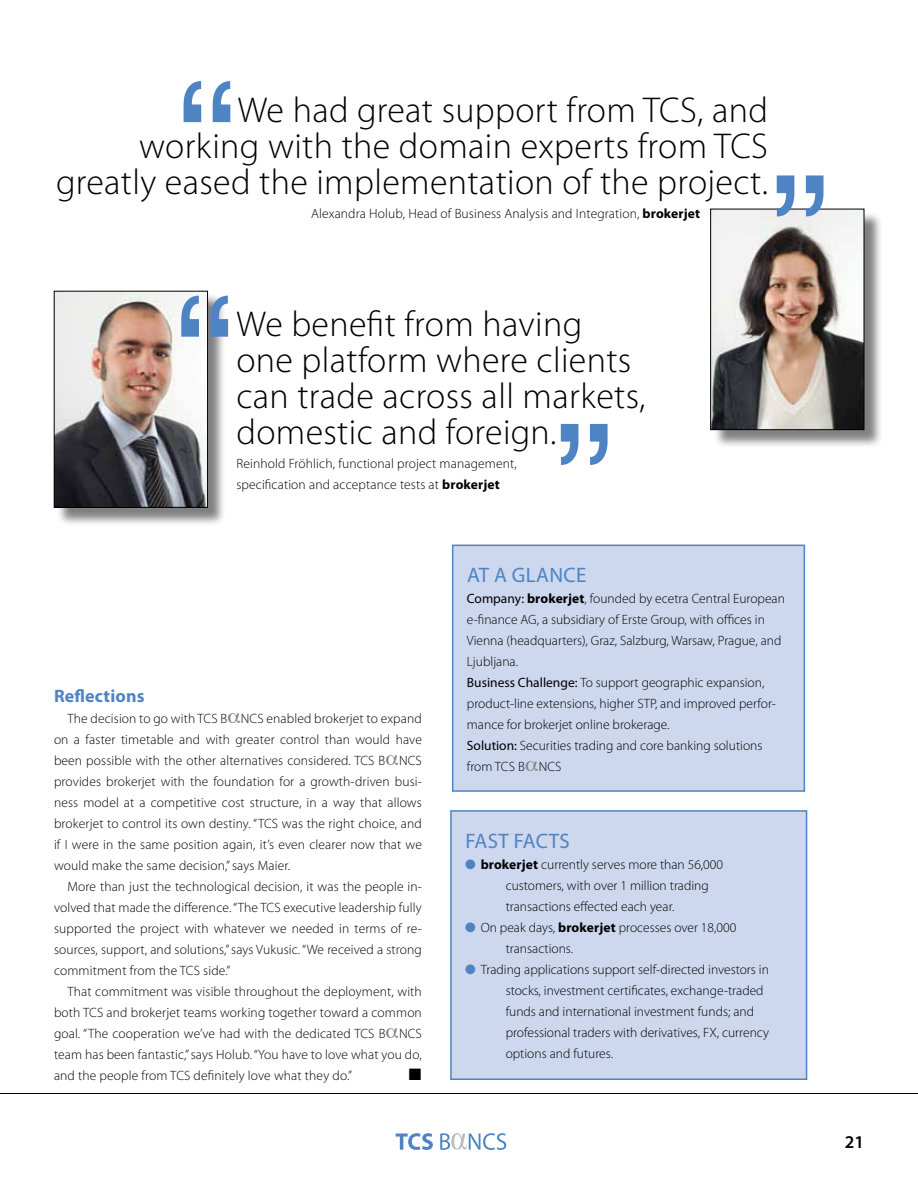
<style>
.page{position:relative;width:918px;height:1188px;background:#fff}
.page>*{position:absolute;margin:0;border:0;box-sizing:border-box;transform-origin:0 0}
.t1{font:159px "Helvetica Neue";color:#4f84c4}
.t2{font:300 36px/36px "Myriad Pro";letter-spacing:.01em;color:#000}
.t3{font:21px "Myriad Pro";letter-spacing:.02em;color:#4f84c4}
.t4{font:700 18px "Myriad Pro";letter-spacing:.01em;color:#4f84c4}
.t5{font:600 18px "Myriad Pro";color:#000}
.t6{font:16.5px "Zapf Dingbats ITC";color:#000}
.t7{font:300 13.5px/21px "Myriad Pro";color:#000}
.s1{font-weight:700}
.s2{font-weight:400}
.s3{color:#4f84c4}
</style>
<div class="page">
<svg style="left:396px;top:1133px;width:110px;height:17px"></svg>
<hr style="left:0;top:1093px;width:918px;height:1px;background:#000">
<div style="left:453px;top:545px;width:351px;height:246px;background:#cdd7ee"></div>
<div style="left:452px;top:545px;width:353px;height:247px;border:2px solid #4f84c4"></div>
<div style="left:451px;top:811px;width:356px;height:268px;background:#cdd7ee"></div>
<div style="left:450px;top:810px;width:357px;height:270px;border:2px solid #4f84c4"></div>
<div style="left:56px;top:293px;width:170px;height:234px;background:#000;opacity:.5"></div>
<img style="left:56px;top:293px;width:150px;height:213px">
<div style="left:54px;top:291px;width:154px;height:217px;border:1px solid #000"></div>
<div style="left:713px;top:211px;width:170px;height:238px;background:#000;opacity:.5"></div>
<img style="left:712px;top:211px;width:150px;height:217px">
<div style="left:710px;top:209px;width:154px;height:221px;border:1px solid #000"></div>
<h1 class="t1" style="left:173px;top:43px;width:69px">“</h1>
<h2 class="t2" style="left:56px;top:92px;width:713px;text-align:right">We had great support from TCS, and<br>working with the domain experts from TCS greatly eased the implementation of the project.</h2>
<p class="t7" style="left:311px;top:203px;width:390px">Alexandra Holub, Head of Business Analysis and Integration, <span class="s1">brokerjet</span></p>
<h1 class="t1" style="left:766px;top:138px;width:69px">”</h1>
<h1 class="t1" style="left:171px;top:258px;width:69px">“</h1>
<h2 class="t2" style="left:236px;top:306px;width:410px">We benefit from having one platform where clients can trade across all markets, domestic and foreign.</h2>
<p class="t7" style="left:236px;top:453px;width:282px">Reinhold Fröhlich, functional project management, specification and acceptance tests at <span class="s1">brokerjet</span></p>
<h1 class="t1" style="left:550px;top:386px;width:69px">”</h1>
<h3 class="t4" style="left:54px;top:684px;width:92px">Reflections</h3>
<p class="t7" style="left:54px;top:708px;width:369px;text-align:justify;text-indent:13px">The decision to go with TCS B NCS enabled brokerjet to expand on a faster timetable and with greater control than would have been possible with the other alternatives considered. TCS B NCS provides brokerjet with the foundation for a growth-driven busi&shy;ness model at a competitive cost structure, in a way that allows brokerjet to control its own destiny. “TCS was the right choice, and if I were in the same position again, it’s even clearer now that we would make the same decision,” says Maier.</p>
<p class="t7" style="left:54px;top:876px;width:369px;text-align:justify;text-indent:14px">More than just the technological decision, it was the people in&shy;volved that made the difference. “The TCS executive leadership fully supported the project with whatever we needed in terms of re&shy;sources, support, and solutions,” says Vukusic. “We received a strong commitment from the TCS side.”</p>
<p class="t7" style="left:54px;top:981px;width:369px;text-align:justify;text-indent:14px">That commitment was visible throughout the deployment, with both TCS and brokerjet teams working together toward a common goal. “The cooperation we’ve had with the dedicated TCS B NCS team has been fantastic,” says Holub. “You have to love what you do, and the people from TCS definitely love what they do.”</p>
<p class="t6" style="left:409px;top:1067px;width:14px">■</p>
<h3 class="t3" style="left:467px;top:562px;width:121px">AT A GLANCE</h3>
<p class="t7" style="left:467px;top:587px;width:320px"><span class="s2">Company:</span> <span class="s1">brokerjet</span>, founded by ecetra Central European e-finance AG, a subsidiary of Erste Group, with offices in Vienna (headquarters), Graz, Salzburg, Warsaw, Prague, and Ljubljana.<br><span class="s2">Business Challenge:</span> To support geographic expansion, product-line extensions, higher STP, and improved perfor&shy;mance for brokerjet online brokerage.<br><span class="s2">Solution:</span> Securities trading and core banking solutions from TCS B NCS</p>
<h3 class="t3" style="left:465px;top:828px;width:83px">Fast Facts</h3>
<p class="t7" style="left:506px;top:854px;width:219px;text-indent:-41px"><span class="s3">●</span> <span class="s1">brokerjet</span> currently serves more than 56,000 customers, with over 1 million trading transactions effected each year.</p>
<p class="t7" style="left:506px;top:917px;width:232px;text-indent:-40px"><span class="s3">●</span> On peak days, <span class="s1">brokerjet</span> processes over 18,000 transactions.</p>
<p class="t7" style="left:506px;top:959px;width:265px;text-indent:-40px"><span class="s3">●</span> Trading applications support self-directed investors in stocks, investment certificates, exchange-traded funds and international investment funds; and professional traders with derivatives, FX, currency options and futures.</p>
<h3 class="t5" style="left:845px;top:1130px;width:21px">21</h3>
</div>
